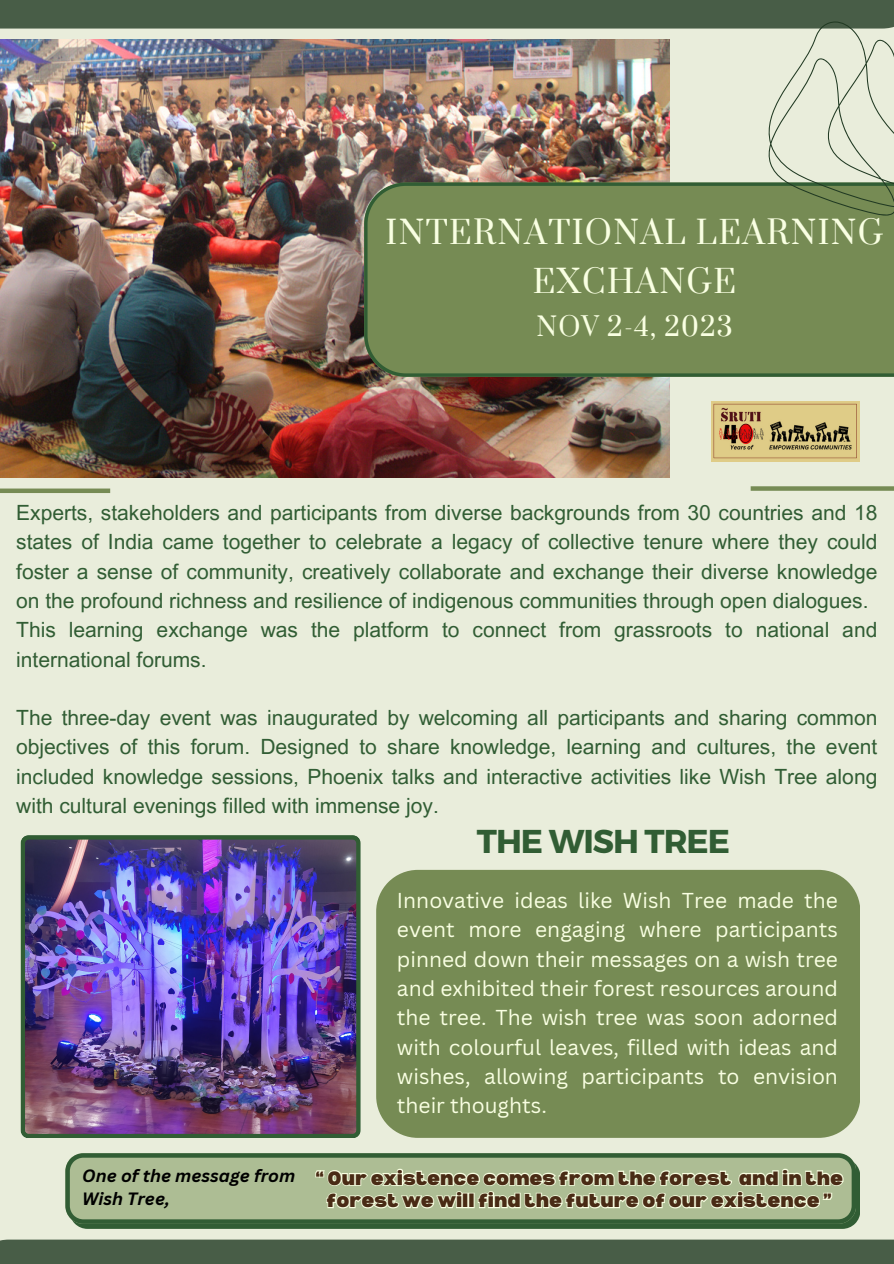
<style>
.page{position:relative;width:894px;height:1264px;background:#fff}
.page>*{position:absolute;margin:0;border:0;box-sizing:border-box;transform-origin:0 0}
.t1{font:700 33px "Montserrat";letter-spacing:-.03em;color:#315d34}
.t2{font:31.35px/49.5px "Prata";letter-spacing:.045em;color:#f9ffe2;text-align:center}
.t3{font:25.5px "Prata";letter-spacing:.045em;color:#f9ffe2}
.t4{font:21px/29.2px "Arial MT Pro";color:#315d34}
.t5{font:21px/29.2px "Canva Sans";color:#f9ffe2;text-align:justify}
.t6{font:900 18.9px/22.5px "Bernoru";color:#492b15;text-align:center}
.t7{font:italic 700 17.4px/23.7px "Canva Sans";color:#000}
</style>
<div class="page">
<div style="left:0;top:0;width:893px;height:1263px;background:#e9eddb"></div>
<img style="left:0;top:40px;width:668px;height:437px">
<div style="left:0;top:488px;width:110px;height:5px;background:#768b54"></div>
<div style="left:750px;top:486px;width:143px;height:5px;background:#768b54"></div>
<div style="left:364px;top:182px;width:529px;height:195px;background:#768b54"></div>
<div style="left:0;top:1239px;width:893px;height:24px;background:#485d47"></div>
<div style="left:0;top:0;width:893px;height:29px;background:#485d47"></div>
<svg style="left:765px;top:21px;width:128px;height:195px"></svg>
<img style="left:711px;top:402px;width:148px;height:59px">
<img style="left:21px;top:835px;width:339px;height:302px">
<div style="left:376px;top:869px;width:483px;height:268px;background:#768b54"></div>
<svg style="left:74px;top:1163px;width:786px;height:65px;background:#376239"></svg>
<svg style="left:65px;top:1153px;width:790px;height:70px;background:#93a980"></svg>
<svg style="left:314px;top:1167px;width:530px;height:42px;background:#c8d4b0"></svg>
<h1 class="t2" style="left:385px;top:209px;width:499px">INTERNATIONAL LEARNING<br>EXCHANGE</h1>
<h1 class="t3" style="left:536px;top:311px;width:198px">NOV 2-4, 2023</h1>
<p class="t4" style="left:16px;top:501px;width:862px">Experts, stakeholders and participants from diverse backgrounds from 30 countries and 18 states of India came together to celebrate a legacy of collective tenure where they could foster a sense of community, creatively collaborate and exchange their diverse knowledge on the profound richness and resilience of indigenous communities through open dialogues.<br>This learning exchange was the platform to connect from grassroots to national and international forums.</p>
<h3 class="t4" style="left:16px;top:705px;width:862px;text-align:justify">The three-day event was inaugurated by welcoming all participants and sharing common objectives of this forum. Designed to share knowledge, learning and cultures, the event included knowledge sessions, Phoenix talks and interactive activities like Wish Tree along with cultural evenings filled with immense joy.</h3>
<p class="t7" style="left:82px;top:1163px;width:214px">One of the message from<br>Wish Tree,</p>
<p class="t1" style="left:477px;top:819px;width:254px">THE WISH TREE</p>
<h3 class="t5" style="left:397px;top:885px;width:442px">Innovative ideas like Wish Tree made the event more engaging where participants pinned down their messages on a wish tree and exhibited their forest resources around the tree. The wish tree was soon adorned with colourful leaves, filled with ideas and wishes, allowing participants to envision their thoughts.</h3>
<h3 class="t6" style="left:315px;top:1165px;width:529px">“ Our existence comes from the forest and in the forest we will find the future of our existence ”</h3>
</div>
